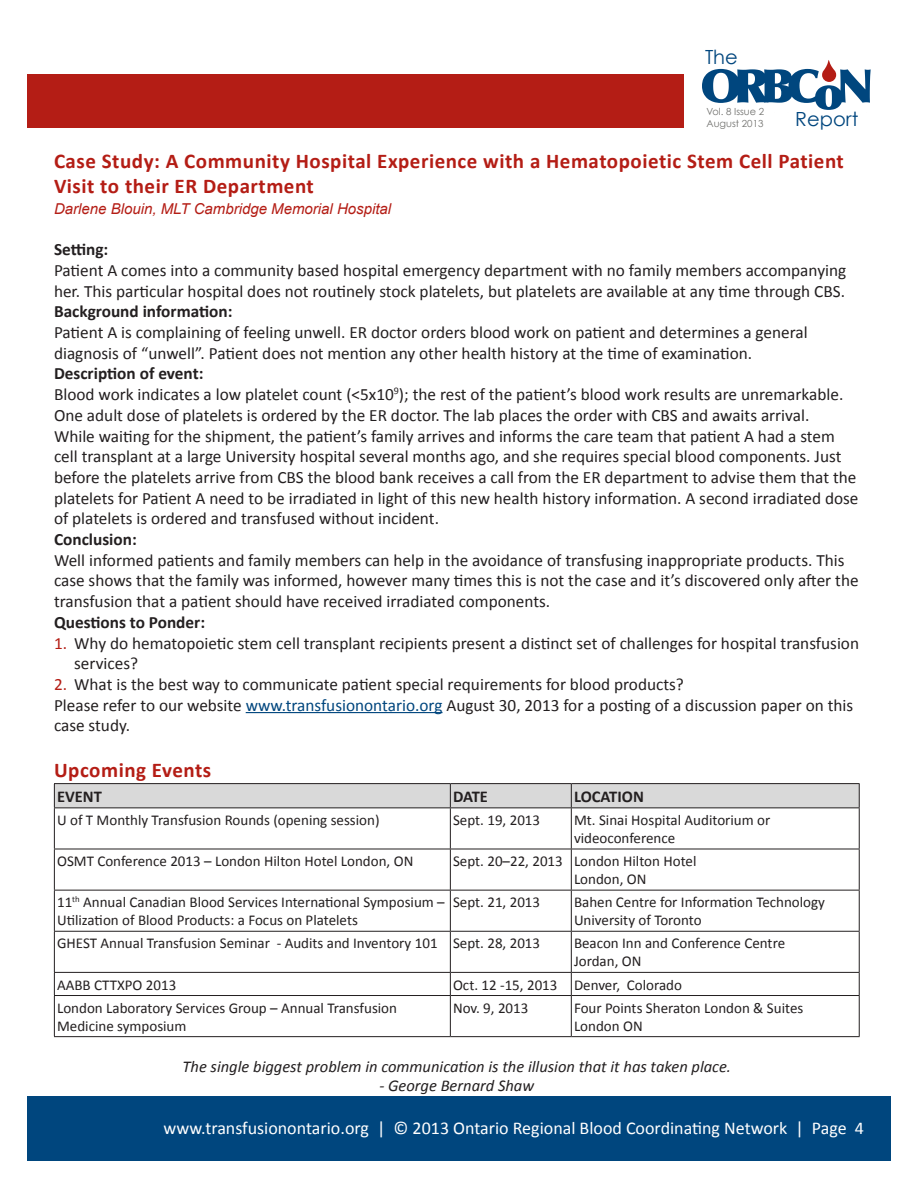
<style>
.page{position:relative;width:918px;height:1188px;background:#fff}
.page>*{position:absolute;margin:0;border:0;box-sizing:border-box;transform-origin:0 0}
.t1{font:700 21px/25.2px "Calibri";letter-spacing:.025em;color:#b41d15}
.t2{font:19.5px "Century Gothic";color:#00467e}
.t3{font:18px "Calibri";color:#fff}
.t4{font:17.25px/20.7px "Calibri";color:#231f20}
.t5{font:700 17.25px "Calibri";color:#231f20}
.t6{font:italic 16.5px "Calibri";color:#231f20}
.t7{font:700 16.5px "Calibri";color:#231f20}
.t8{font:15px/18px "Calibri";color:#231f20}
.t9{font:italic 15px "Arial";color:#b41d15}
.t10{font:9.75px/11.7px "Century Gothic";color:#71716e}
.s1{color:#b41d15}
.s2{color:#00467e}
</style>
<div class="page">
<div style="left:27px;top:74px;width:657px;height:54px;background:#b41d15"></div>
<svg style="left:702px;top:60px;width:169px;height:50px"></svg>
<div style="left:27px;top:1096px;width:864px;height:65px;background:#00467e"></div>
<hr style="left:246px;top:712px;width:196px;height:1px;background:#00467e">
<hr style="left:54px;top:783px;width:396px;height:1px;background:#231f20">
<hr style="left:450px;top:783px;width:121px;height:1px;background:#231f20">
<hr style="left:571px;top:783px;width:289px;height:1px;background:#231f20">
<hr style="left:54px;top:849px;width:396px;height:1px;background:#231f20">
<hr style="left:450px;top:849px;width:121px;height:1px;background:#231f20">
<hr style="left:571px;top:849px;width:289px;height:1px;background:#231f20">
<hr style="left:54px;top:890px;width:396px;height:1px;background:#231f20">
<hr style="left:450px;top:890px;width:121px;height:1px;background:#231f20">
<hr style="left:571px;top:890px;width:289px;height:1px;background:#231f20">
<hr style="left:54px;top:931px;width:396px;height:1px;background:#231f20">
<hr style="left:450px;top:931px;width:121px;height:1px;background:#231f20">
<hr style="left:571px;top:931px;width:289px;height:1px;background:#231f20">
<hr style="left:54px;top:972px;width:396px;height:1px;background:#231f20">
<hr style="left:450px;top:972px;width:121px;height:1px;background:#231f20">
<hr style="left:571px;top:972px;width:289px;height:1px;background:#231f20">
<hr style="left:54px;top:995px;width:396px;height:1px;background:#231f20">
<hr style="left:450px;top:995px;width:121px;height:1px;background:#231f20">
<hr style="left:571px;top:995px;width:289px;height:1px;background:#231f20">
<hr style="left:54px;top:1036px;width:396px;height:1px;background:#231f20">
<hr style="left:450px;top:1036px;width:121px;height:1px;background:#231f20">
<hr style="left:571px;top:1036px;width:289px;height:1px;background:#231f20">
<hr style="left:54px;top:808px;width:1px;height:41px;background:#231f20">
<hr style="left:54px;top:849px;width:1px;height:41px;background:#231f20">
<hr style="left:54px;top:891px;width:1px;height:40px;background:#231f20">
<hr style="left:54px;top:932px;width:1px;height:40px;background:#231f20">
<svg style="left:54px;top:973px;width:1px;height:22px"></svg>
<hr style="left:54px;top:996px;width:1px;height:40px;background:#231f20">
<svg style="left:54px;top:784px;width:806px;height:24px"></svg>
<hr style="left:450px;top:808px;width:1px;height:41px;background:#231f20">
<hr style="left:571px;top:808px;width:1px;height:41px;background:#231f20">
<hr style="left:859px;top:808px;width:1px;height:41px;background:#231f20">
<hr style="left:450px;top:849px;width:1px;height:41px;background:#231f20">
<hr style="left:571px;top:849px;width:1px;height:41px;background:#231f20">
<hr style="left:859px;top:849px;width:1px;height:41px;background:#231f20">
<hr style="left:450px;top:891px;width:1px;height:40px;background:#231f20">
<hr style="left:571px;top:891px;width:1px;height:40px;background:#231f20">
<hr style="left:859px;top:891px;width:1px;height:40px;background:#231f20">
<hr style="left:450px;top:932px;width:1px;height:40px;background:#231f20">
<hr style="left:571px;top:932px;width:1px;height:40px;background:#231f20">
<hr style="left:859px;top:932px;width:1px;height:40px;background:#231f20">
<svg style="left:450px;top:973px;width:1px;height:22px"></svg>
<svg style="left:571px;top:973px;width:1px;height:22px"></svg>
<svg style="left:859px;top:973px;width:1px;height:22px"></svg>
<hr style="left:450px;top:996px;width:1px;height:40px;background:#231f20">
<hr style="left:571px;top:996px;width:1px;height:40px;background:#231f20">
<hr style="left:859px;top:996px;width:1px;height:40px;background:#231f20">
<p class="t2" style="left:705px;top:45px;width:34px">The</p>
<p class="t10" style="left:706px;top:106px;width:59px">Vol. 8 Issue 2<br>August 2013</p>
<p class="t2" style="left:795px;top:107px;width:65px">Report</p>
<p class="t1" style="left:54px;top:148px;width:791px">Case Study: A Community Hospital Experience with a Hematopoietic Stem Cell Patient<br>Visit to their ER Department</p>
<p class="t9" style="left:54px;top:199px;width:339px">Darlene Blouin, MLT Cambridge Memorial Hospital</p>
<p class="t5" style="left:54px;top:238px;width:56px">Setting:</p>
<p class="t4" style="left:54px;top:260px;width:794px">Patient A comes into a community based hospital emergency department with no family members accompanying her. This particular hospital does not routinely stock platelets, but platelets are available at any time through CBS.</p>
<p class="t5" style="left:54px;top:301px;width:180px">Background information:</p>
<p class="t4" style="left:54px;top:322px;width:755px">Patient A is complaining of feeling unwell. ER doctor orders blood work on patient and determines a general diagnosis of “unwell”. Patient does not mention any other health history at the time of examination.</p>
<p class="t5" style="left:54px;top:363px;width:151px">Description of event:</p>
<p class="t4" style="left:54px;top:384px;width:806px">Blood work indicates a low platelet count (&lt;5x10<sup>9</sup>); the rest of the patient’s blood work results are unremarkable.<br>One adult dose of platelets is ordered by the ER doctor. The lab places the order with CBS and awaits arrival.<br>While waiting for the shipment, the patient’s family arrives and informs the care team that patient A had a stem cell transplant at a large University hospital several months ago, and she requires special blood components. Just before the platelets arrive from CBS the blood bank receives a call from the ER department to advise them that the platelets for Patient A need to be irradiated in light of this new health history information. A second irradiated dose of platelets is ordered and transfused without incident.</p>
<p class="t5" style="left:54px;top:528px;width:84px">Conclusion:</p>
<p class="t4" style="left:54px;top:550px;width:806px">Well informed patients and family members can help in the avoidance of transfusing inappropriate products. This case shows that the family was informed, however many times this is not the case and it’s discovered only after the transfusion that a patient should have received irradiated components.</p>
<p class="t5" style="left:54px;top:611px;width:153px">Questions to Ponder:</p>
<p class="t4" style="left:74px;top:633px;width:786px;text-indent:-20px"><span class="s1">1.</span> Why do hematopoietic stem cell transplant recipients present a distinct set of challenges for hospital transfusion services?</p>
<p class="t4" style="left:54px;top:674px;width:631px"><span class="s1">2.</span> What is the best way to communicate patient special requirements for blood products?</p>
<p class="t4" style="left:54px;top:695px;width:801px">Please refer to our website <span class="s2">www.transfusionontario.org</span> August 30, 2013 for a posting of a discussion paper on this case study.</p>
<p class="t1" style="left:54px;top:758px;width:159px">Upcoming Events</p>
<p class="t7" style="left:57px;top:786px;width:46px">EVENT</p>
<p class="t7" style="left:453px;top:786px;width:36px">DATE</p>
<p class="t7" style="left:574px;top:786px;width:71px">LOCATION</p>
<p class="t8" style="left:57px;top:811px;width:324px">U of T Monthly Transfusion Rounds (opening session)</p>
<p class="t8" style="left:453px;top:811px;width:89px">Sept. 19, 2013</p>
<p class="t8" style="left:574px;top:811px;width:198px">Mt. Sinai Hospital Auditorium or videoconference</p>
<p class="t8" style="left:57px;top:852px;width:358px">OSMT Conference 2013 – London Hilton Hotel London, ON</p>
<p class="t8" style="left:453px;top:852px;width:111px">Sept. 20–22, 2013</p>
<p class="t8" style="left:574px;top:852px;width:124px">London Hilton Hotel</p>
<p class="t8" style="left:574px;top:870px;width:74px">London, ON</p>
<p class="t8" style="left:57px;top:893px;width:389px">11<sup>th</sup> Annual Canadian Blood Services International Symposium –<br>Utilization of Blood Products: a Focus on Platelets</p>
<p class="t8" style="left:453px;top:893px;width:89px">Sept. 21, 2013</p>
<p class="t8" style="left:574px;top:893px;width:253px">Bahen Centre for Information Technology<br>University of Toronto</p>
<p class="t8" style="left:57px;top:935px;width:382px">GHEST Annual Transfusion Seminar - Audits and Inventory 101</p>
<p class="t8" style="left:453px;top:935px;width:89px">Sept. 28, 2013</p>
<p class="t8" style="left:574px;top:935px;width:213px">Beacon Inn and Conference Centre<br>Jordan, ON</p>
<p class="t8" style="left:57px;top:976px;width:121px">AABB CTTXPO 2013</p>
<p class="t8" style="left:453px;top:976px;width:106px">Oct. 12 -15, 2013</p>
<p class="t8" style="left:574px;top:976px;width:110px">Denver, Colorado</p>
<p class="t8" style="left:57px;top:999px;width:342px">London Laboratory Services Group – Annual Transfusion<br>Medicine symposium</p>
<p class="t8" style="left:453px;top:999px;width:77px">Nov. 9, 2013</p>
<p class="t8" style="left:574px;top:999px;width:231px">Four Points Sheraton London &amp; Suites<br>London ON</p>
<p class="t6" style="left:182px;top:1055px;width:550px">The single biggest problem in communication is the illusion that it has taken place.</p>
<p class="t6" style="left:379px;top:1075px;width:156px">- George Bernard Shaw</p>
<p class="t3" style="left:164px;top:1117px;width:702px">www.transfusionontario.org | © 2013 Ontario Regional Blood Coordinating Network | Page 4</p>
</div>
